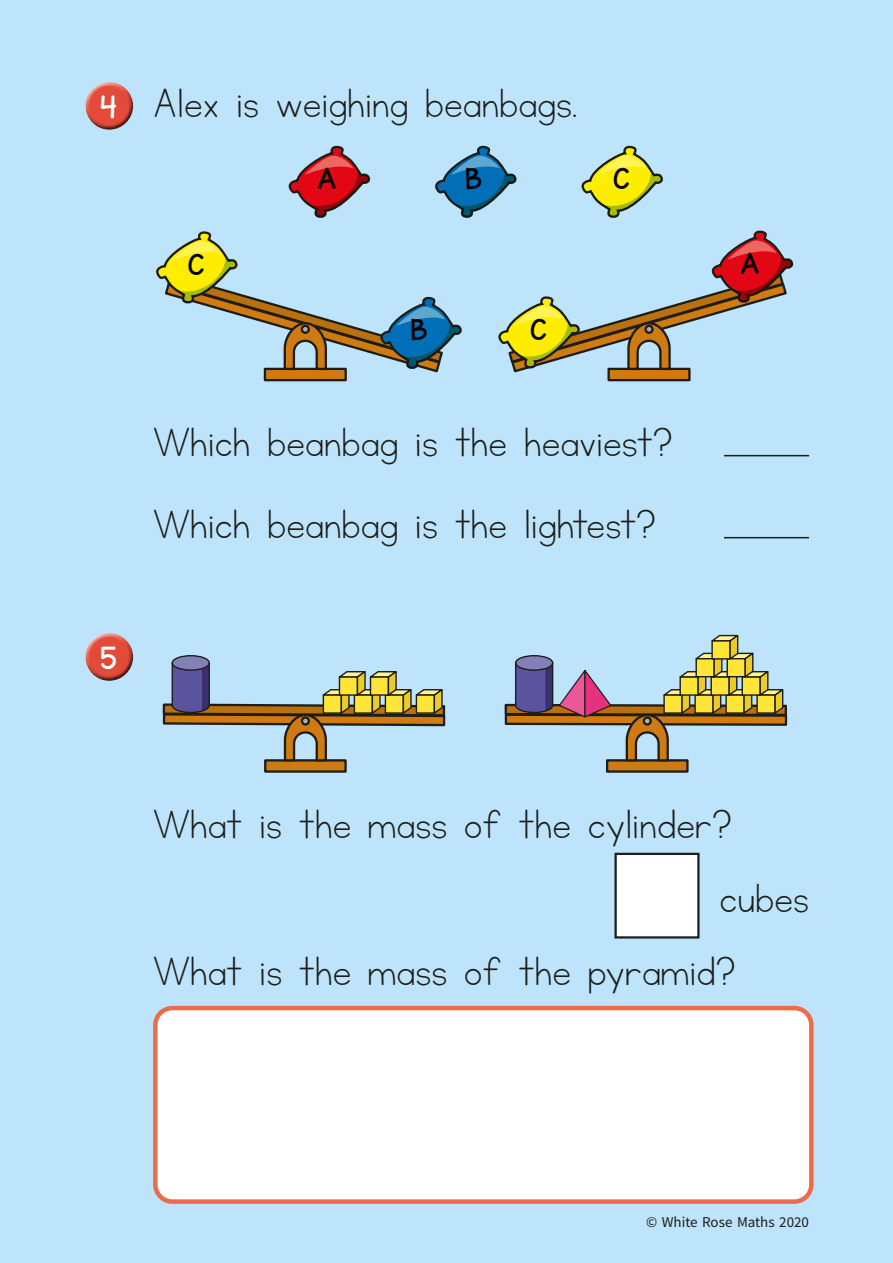
<style>
.page{position:relative;width:893px;height:1263px;background:#bde4fa}
.page>*{position:absolute;margin:0;border:0;box-sizing:border-box;transform-origin:0 0}
.t1{font:48px/82.1px "KG Neatly Printed";color:#1d1d1b}
.t2{font:27px "KG Miss Kindy Chunky";color:#fff}
.t3{font:25.5px "KG Miss Kindy Chunky";color:#000}
.t4{font:15px "Source Sans Pro";color:#1d1d1b}
.s1{font-family:"KG Miss Kindy Chunky";font-size:27px;color:#fff}
</style>
<div class="page">
<div style="left:84px;top:82px;width:49px;height:37px;background:#fff;opacity:.75"></div>
<div style="left:85px;top:89px;width:50px;height:43px;background:#1d1d1b;opacity:.75"></div>
<hr style="left:724px;top:455px;width:85px;height:1px;background:#1d1d1b">
<hr style="left:724px;top:537px;width:85px;height:1px;background:#1d1d1b">
<div style="left:84px;top:633px;width:49px;height:38px;background:#fff;opacity:.75"></div>
<div style="left:85px;top:640px;width:50px;height:43px;background:#1d1d1b;opacity:.75"></div>
<div style="left:616px;top:854px;width:82px;height:83px;background:#fff"></div>
<div style="left:614px;top:853px;width:85px;height:85px;border:2px solid #1d1d1b"></div>
<div style="left:155px;top:1008px;width:656px;height:193px;background:#fff;border-radius:17px"></div>
<div style="left:153px;top:1006px;width:661px;height:198px;border:4px solid #ed6a4b;border-radius:17px"></div>
<div style="left:265px;top:369px;width:81px;height:11px;background:#cf7b11"></div>
<div style="left:264px;top:368px;width:83px;height:13px;border:2px solid #1d1d1b"></div>
<div style="left:609px;top:369px;width:80px;height:11px;background:#cf7b11"></div>
<div style="left:607px;top:368px;width:84px;height:13px;border:2px solid #1d1d1b"></div>
<svg style="left:288px;top:145px;width:82px;height:73px"></svg>
<svg style="left:435px;top:145px;width:82px;height:73px"></svg>
<svg style="left:581px;top:145px;width:82px;height:73px"></svg>
<svg style="left:156px;top:231px;width:306px;height:143px"></svg>
<svg style="left:498px;top:230px;width:295px;height:144px"></svg>
<div style="left:265px;top:760px;width:81px;height:11px;background:#cf7b11"></div>
<div style="left:264px;top:759px;width:83px;height:14px;border:2px solid #1d1d1b"></div>
<div style="left:607px;top:760px;width:80px;height:11px;background:#cf7b11"></div>
<div style="left:606px;top:759px;width:83px;height:14px;border:2px solid #1d1d1b"></div>
<svg style="left:172px;top:656px;width:37px;height:14px"></svg>
<svg style="left:162px;top:661px;width:284px;height:102px"></svg>
<div style="left:172px;top:655px;width:38px;height:16px;border:1px solid #1d1d1b;border-radius:50%"></div>
<svg style="left:504px;top:634px;width:284px;height:129px"></svg>
<p class="t1" style="left:101px;top:64px;width:479px"><span class="s1">4</span> Alex is weighing beanbags.</p>
<p class="t3" style="left:188px;top:247px;width:18px">C</p>
<p class="t3" style="left:318px;top:162px;width:20px">A</p>
<p class="t3" style="left:466px;top:162px;width:19px">B</p>
<p class="t3" style="left:411px;top:313px;width:19px">B</p>
<p class="t3" style="left:530px;top:312px;width:18px">C</p>
<p class="t3" style="left:614px;top:162px;width:18px">C</p>
<p class="t1" style="left:153px;top:403px;width:521px">Which beanbag is the heaviest?<br>Which beanbag is the lightest?</p>
<p class="t2" style="left:101px;top:639px;width:18px">5</p>
<p class="t3" style="left:741px;top:247px;width:20px">A</p>
<p class="t1" style="left:153px;top:785px;width:580px">What is the mass of the cylinder?</p>
<p class="t1" style="left:719px;top:858px;width:91px">cubes</p>
<p class="t1" style="left:153px;top:932px;width:584px">What is the mass of the pyramid?</p>
<p class="t4" style="left:646px;top:1213px;width:164px">© White Rose Maths 2020</p>
</div>
